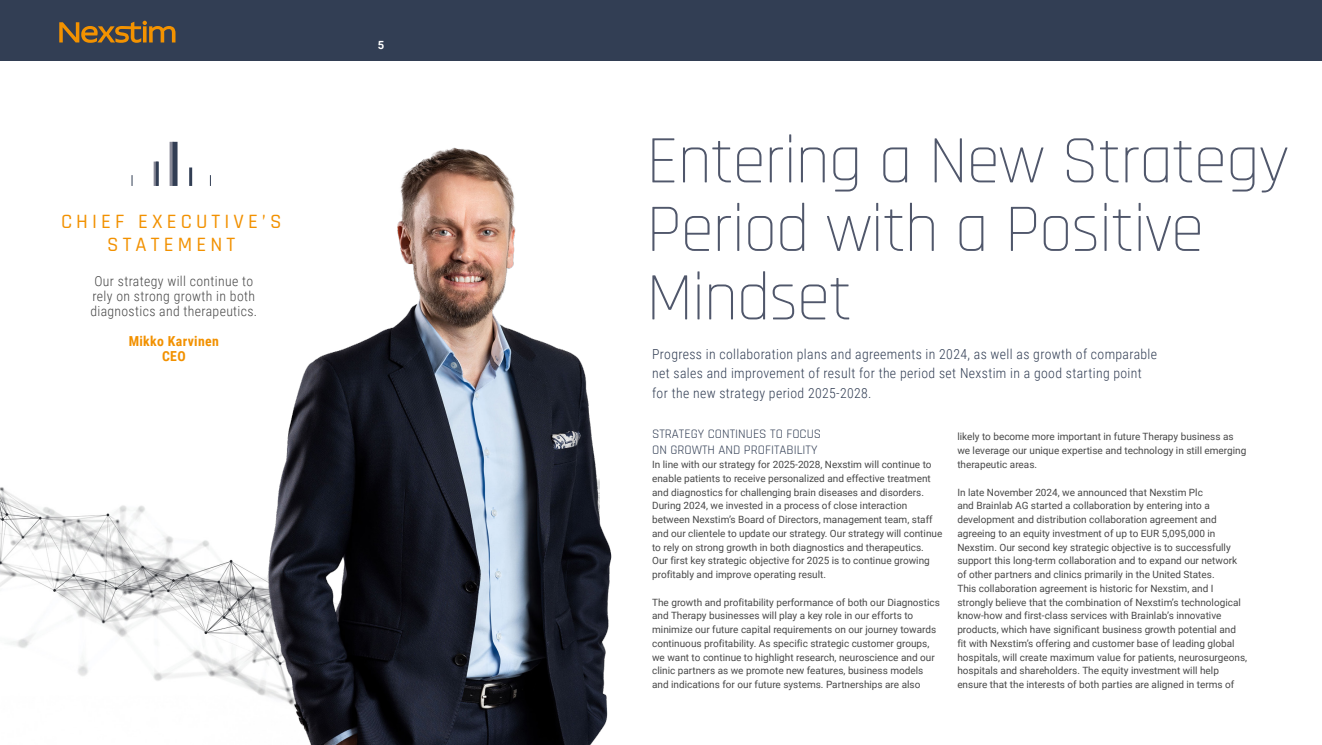
<style>
.page{position:relative;width:1322px;height:745px;background:#fff}
.page>*{position:absolute;margin:0;border:0;box-sizing:border-box;transform-origin:0 0}
.t1{font:300 68.38px/68.4px "Rajdhani";letter-spacing:-.025em;color:#50576b}
.t2{font:500 20.62px/22.5px "Rajdhani";letter-spacing:.2em;color:#f29100;text-align:center}
.t3{font:300 13.75px/19.2px "Roboto Condensed";letter-spacing:.025em;color:#323e54}
.t4{font:300 13.75px/15px "Roboto Condensed";letter-spacing:.025em;color:#484848}
.t5{font:700 13.75px/15px "Roboto Condensed";letter-spacing:.025em;color:#f29100;text-align:center}
.t6{font:13.12px/16.5px "Rajdhani";color:#323e54}
.t7{font:700 11.25px "Roboto";color:#fff}
.t8{font:10px/13.8px "Roboto";color:#484848}
</style>
<div class="page">
<img style="left:0;top:487px;width:210px;height:194px">
<img style="left:210px;top:147px;width:402px;height:597px">
<hr style="left:189px;top:167px;width:3px;height:19px;background:#323e54">
<svg style="left:154px;top:161px;width:2px;height:25px"></svg>
<hr style="left:156px;top:161px;width:3px;height:25px;background:#323e54">
<svg style="left:170px;top:142px;width:3px;height:44px"></svg>
<hr style="left:173px;top:142px;width:4px;height:44px;background:#323e54">
<div style="left:0;top:0;width:1322px;height:60px;background:#323e54"></div>
<svg style="left:59px;top:21px;width:116px;height:22px"></svg>
<h2 class="t2" style="left:61px;top:211px;width:222px">CHIEF EXECUTIVE’S<br>STATEMENT</h2>
<h3 class="t4" style="left:90px;top:273px;width:168px">Our strategy will continue to rely on strong growth in both diagnostics and therapeutics.</h3>
<h3 class="t5" style="left:129px;top:333px;width:92px">Mikko Karvinen<br>CEO</h3>
<p class="t7" style="left:378px;top:37px;width:8px">5</p>
<h1 class="t1" style="left:646px;top:128px;width:645px">Entering a New Strategy<br>Period with a Positive<br>Mindset</h1>
<h3 class="t3" style="left:652px;top:343px;width:506px">Progress in collaboration plans and agreements in 2024, as well as growth of comparable net sales and improvement of result for the period set Nexstim in a good starting point for the new strategy period 2025-2028.</h3>
<h3 class="t6" style="left:652px;top:425px;width:171px">STRATEGY CONTINUES TO FOCUS<br>ON GROWTH AND PROFITABILITY</h3>
<p class="t8" style="left:652px;top:457px;width:292px">In line with our strategy for 2025-2028, Nexstim will continue to enable patients to receive personalized and effective treatment and diagnostics for challenging brain diseases and disorders.<br>During 2024, we invested in a process of close interaction between Nexstim’s Board of Directors, management team, staff and our clientele to update our strategy. Our strategy will continue to rely on strong growth in both diagnostics and therapeutics.<br>Our first key strategic objective for 2025 is to continue growing profitably and improve operating result.</p>
<p class="t8" style="left:652px;top:594px;width:289px">The growth and profitability performance of both our Diagnostics and Therapy businesses will play a key role in our efforts to minimize our future capital requirements on our journey towards continuous profitability. As specific strategic customer groups, we want to continue to highlight research, neuroscience and our clinic partners as we promote new features, business models and indications for our future systems. Partnerships are also</p>
<p class="t8" style="left:957px;top:429px;width:290px">likely to become more important in future Therapy business as we leverage our unique expertise and technology in still emerging therapeutic areas.</p>
<p class="t8" style="left:957px;top:484px;width:291px">In late November 2024, we announced that Nexstim Plc<br>and Brainlab AG started a collaboration by entering into a development and distribution collaboration agreement and agreeing to an equity investment of up to EUR 5,095,000 in Nexstim. Our second key strategic objective is to successfully support this long-term collaboration and to expand our network of other partners and clinics primarily in the United States.<br>This collaboration agreement is historic for Nexstim, and I strongly believe that the combination of Nexstim’s technological know-how and first-class services with Brainlab’s innovative products, which have significant business growth potential and fit with Nexstim’s offering and customer base of leading global hospitals, will create maximum value for patients, neurosurgeons, hospitals and shareholders. The equity investment will help ensure that the interests of both parties are aligned in terms of</p>
</div>
